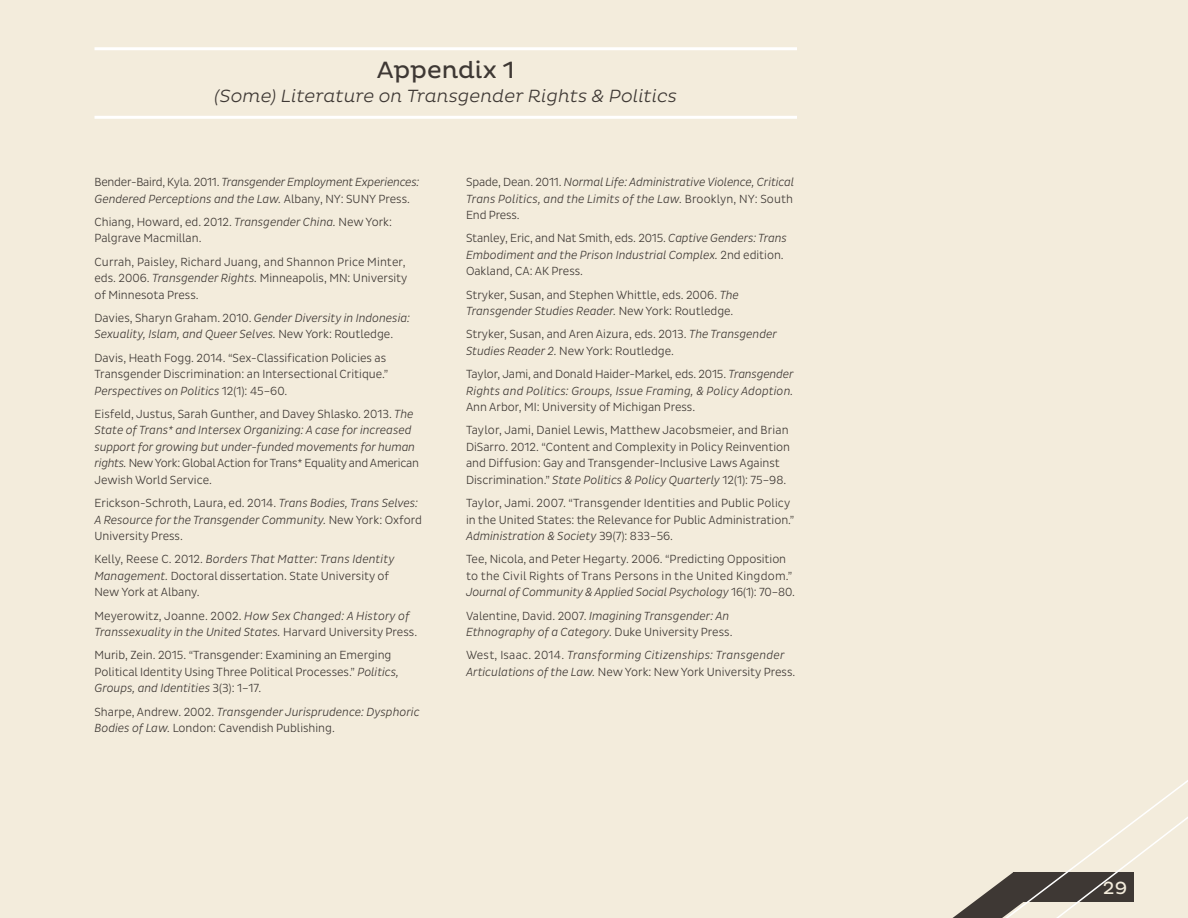
<style>
.page{position:relative;width:1188px;height:918px;background:#f3ecdc}
.page>*{position:absolute;margin:0;border:0;box-sizing:border-box;transform-origin:0 0}
.t1{font:24px "Pluto";color:#3e3834}
.t2{font:italic 300 18px "Pluto";color:#3e3834}
.t3{font:18px "Pluto";color:#f3ecdc}
.t4{font:300 12px/16.5px "Pluto Sans Cond";color:#3e3834}
.t5{font:italic 300 12px/16.5px "Pluto Sans Cond";color:#3e3834}
.t6{font:italic 300 12px/16.5px "Pluto Sans Cond";letter-spacing:-.02em;color:#3e3834}
.t7{font:italic 300 12px/16.5px "Pluto Sans Cond";letter-spacing:.02em;color:#3e3834}
.s1{font-style:normal}
.s2{font-style:italic}
</style>
<div class="page">
<svg style="left:953px;top:780px;width:235px;height:138px"></svg>
<hr style="left:94px;top:116px;width:703px;height:3px;background:#fff">
<hr style="left:94px;top:47px;width:703px;height:3px;background:#fff">
<h1 class="t1" style="left:377px;top:57px;width:139px">Appendix 1</h1>
<h2 class="t2" style="left:214px;top:86px;width:464px">(Some) Literature on Transgender Rights &amp; Politics</h2>
<p class="t6" style="left:94px;top:174px;width:326px"><span class="s1">Bender-Baird, Kyla. 2011.</span> Transgender Employment Experiences:<br>Gendered Perceptions and the Law. <span class="s1">Albany, NY: SUNY Press.</span></p>
<p class="t4" style="left:94px;top:214px;width:299px">Chiang, Howard, ed. 2012. <span class="s2">Transgender China.</span> New York:<br>Palgrave Macmillan.</p>
<p class="t4" style="left:94px;top:253px;width:315px">Currah, Paisley, Richard Juang, and Shannon Price Minter, eds. 2006. <span class="s2">Transgender Rights.</span> Minneapolis, MN: University of Minnesota Press.</p>
<p class="t5" style="left:94px;top:310px;width:317px"><span class="s1">Davies, Sharyn Graham. 2010.</span> Gender Diversity in Indonesia:<br>Sexuality, Islam, and Queer Selves. <span class="s1">New York: Routledge.</span></p>
<p class="t4" style="left:94px;top:349px;width:295px">Davis, Heath Fogg. 2014. “Sex-Classification Policies as<br>Transgender Discrimination: an Intersectional Critique.”<br><span class="s2">Perspectives on Politics</span> 12(1): 45–60.</p>
<p class="t4" style="left:94px;top:406px;width:326px">Eisfeld, Justus, Sarah Gunther, and Davey Shlasko. 2013. <span class="s2">The State of Trans* and Intersex Organizing: A case for increased support for growing but under-funded movements for human rights.</span> New York: Global Action for Trans* Equality and American Jewish World Service.</p>
<p class="t4" style="left:94px;top:495px;width:329px">Erickson-Schroth, Laura, ed. 2014. <span class="s2">Trans Bodies, Trans Selves:<br>A Resource for the Transgender Community.</span> New York: Oxford<br>University Press.</p>
<p class="t4" style="left:94px;top:551px;width:302px">Kelly, Reese C. 2012. <span class="s2">Borders That Matter: Trans Identity<br>Management.</span> Doctoral dissertation. State University of<br>New York at Albany.</p>
<p class="t5" style="left:94px;top:607px;width:324px"><span class="s1">Meyerowitz, Joanne. 2002.</span> How Sex Changed: A History of<br>Transsexuality in the United States. <span class="s1">Harvard University Press.</span></p>
<p class="t4" style="left:94px;top:647px;width:306px">Murib, Zein. 2015. “Transgender: Examining an Emerging<br>Political Identity Using Three Political Processes.” <span class="s2">Politics,<br>Groups, and Identities</span> 3(3): 1–17.</p>
<p class="t4" style="left:94px;top:703px;width:327px">Sharpe, Andrew. 2002. <span class="s2">Transgender Jurisprudence: Dysphoric<br>Bodies of Law.</span> London: Cavendish Publishing.</p>
<p class="t5" style="left:466px;top:174px;width:330px;text-align:justify"><span class="s1">Spade, Dean. 2011.</span> Normal Life: Administrative Violence, Critical Trans Politics, and the Limits of the Law. <span class="s1">Brooklyn, NY: South End Press.</span></p>
<p class="t4" style="left:466px;top:230px;width:322px">Stanley, Eric, and Nat Smith, eds. 2015. <span class="s2">Captive Genders: Trans<br>Embodiment and the Prison Industrial Complex.</span> 2nd edition.<br>Oakland, CA: AK Press.</p>
<p class="t4" style="left:466px;top:286px;width:274px">Stryker, Susan, and Stephen Whittle, eds. 2006. <span class="s2">The<br>Transgender Studies Reader.</span> New York: Routledge.</p>
<p class="t4" style="left:466px;top:326px;width:312px">Stryker, Susan, and Aren Aizura, eds. 2013. <span class="s2">The Transgender<br>Studies Reader 2.</span> New York: Routledge.</p>
<p class="t5" style="left:466px;top:366px;width:329px"><span class="s1">Taylor, Jami, and Donald Haider-Markel, eds. 2015.</span> Transgender<br>Rights and Politics: Groups, Issue Framing, &amp; Policy Adoption.</p>
<p class="t4" style="left:466px;top:395px;width:324px;line-height:23.2px">Ann Arbor, MI: University of Michigan Press.<br>Taylor, Jami, Daniel Lewis, Matthew Jacobsmeier, and Brian</p>
<p class="t4" style="left:466px;top:439px;width:326px">DiSarro. 2012. “Content and Complexity in Policy Reinvention and Diffusion: Gay and Transgender-Inclusive Laws Against<br>Discrimination.” <span class="s2">State Politics &amp; Policy Quarterly</span> 12(1): 75–98.</p>
<p class="t4" style="left:466px;top:495px;width:330px">Taylor, Jami. 2007. “Transgender Identities and Public Policy in the United States: the Relevance for Public Administration.”<br><span class="s2">Administration &amp; Society</span> 39(7): 833–56.</p>
<p class="t4" style="left:466px;top:551px;width:331px">Tee, Nicola, and Peter Hegarty. 2006. “Predicting Opposition to the Civil Rights of Trans Persons in the United Kingdom.”<br><span class="s2">Journal of Community &amp; Applied Social Psychology</span> 16(1): 70–80.</p>
<p class="t5" style="left:466px;top:607px;width:268px"><span class="s1">Valentine, David. 2007.</span> Imagining Transgender: An<br>Ethnography of a Category. <span class="s1">Duke University Press.</span></p>
<p class="t7" style="left:466px;top:647px;width:331px"><span class="s1">West, Isaac. 2014.</span> Transforming Citizenships: Transgender<br>Articulations of the Law. <span class="s1">New York: New York University Press.</span></p>
<h2 class="t3" style="left:1103px;top:877px;width:26px">29</h2>
</div>
